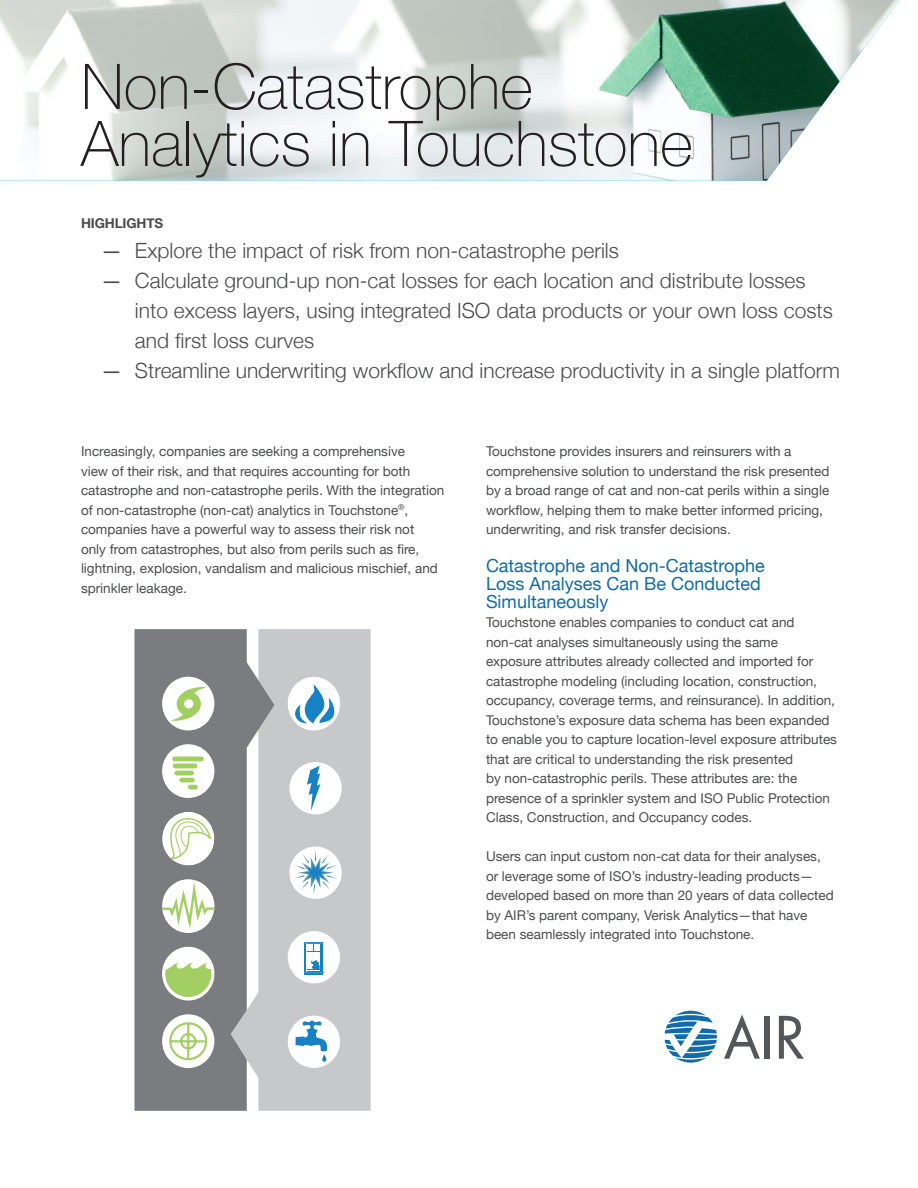
<style>
.page{position:relative;width:918px;height:1188px;background:#fff}
.page>*{position:absolute;margin:0;border:0;box-sizing:border-box;transform-origin:0 0}
.t1{font:100 63px/57px "Helvetica Neue";color:#231f20}
.t2{font:300 21px/30px "Helvetica Neue";color:#4b4c4d}
.t3{font:18px/18px "Helvetica Neue";color:#116aa9}
.t4{font:13.5px/19.5px "Helvetica Neue";color:#4b4c4d}
.t5{font:700 13.5px "Helvetica Neue";letter-spacing:-.01em;color:#4b4c4d}
.s1{font-weight:400}
</style>
<div class="page">
<img style="left:0;top:0;width:900px;height:181px">
<svg style="left:665px;top:1011px;width:52px;height:52px"></svg>
<div style="left:765px;top:1016px;width:5px;height:43px;background:#54575a"></div>
<svg style="left:724px;top:1015px;width:36px;height:44px"></svg>
<svg style="left:779px;top:1016px;width:25px;height:43px"></svg>
<div style="left:274px;top:629px;width:97px;height:482px;background:#c7c8ca"></div>
<svg style="left:134px;top:629px;width:140px;height:482px;background:#929396"></svg>
<div style="left:289px;top:847px;width:53px;height:52px;background:#fff;border-radius:50%"></div>
<svg style="left:294px;top:850px;width:43px;height:45px"></svg>
<svg style="left:288px;top:677px;width:52px;height:54px"></svg>
<div style="left:288px;top:931px;width:52px;height:52px;background:#fff;border-radius:50%"></div>
<svg style="left:305px;top:943px;width:18px;height:29px"></svg>
<div style="left:307px;top:943px;width:13px;height:29px;background:#fff"></div>
<svg style="left:304px;top:942px;width:20px;height:10px"></svg>
<svg style="left:304px;top:958px;width:20px;height:17px"></svg>
<div style="left:288px;top:1016px;width:52px;height:52px;background:#fff;border-radius:50%"></div>
<svg style="left:296px;top:1020px;width:31px;height:42px"></svg>
<div style="left:289px;top:762px;width:53px;height:52px;background:#fff;border-radius:50%"></div>
<svg style="left:307px;top:766px;width:13px;height:45px"></svg>
<svg style="left:162px;top:879px;width:52px;height:54px"></svg>
<svg style="left:162px;top:677px;width:53px;height:53px"></svg>
<svg style="left:162px;top:812px;width:52px;height:53px"></svg>
<svg style="left:162px;top:744px;width:52px;height:54px"></svg>
<svg style="left:162px;top:947px;width:52px;height:54px"></svg>
<svg style="left:162px;top:1014px;width:52px;height:54px"></svg>
<h1 class="t1" style="left:81px;top:55px;width:613px">Non-Catastrophe<br>Analytics in Touchstone</h1>
<p class="t5" style="left:81px;top:213px;width:84px">HIGHLIGHTS</p>
<h2 class="t2" style="left:101px;top:234px;width:519px"><span class="s1">—</span> Explore the impact of risk from non-catastrophe perils</h2>
<h2 class="t2" style="left:135px;top:264px;width:699px;text-indent:-34px"><span class="s1">—</span> Calculate ground-up non-cat losses for each location and distribute losses into excess layers, using integrated ISO data products or your own loss costs and first loss curves</h2>
<h2 class="t2" style="left:101px;top:354px;width:740px"><span class="s1">—</span> Streamline underwriting workflow and increase productivity in a single platform</h2>
<p class="t4" style="left:81px;top:442px;width:365px">Increasingly, companies are seeking a comprehensive<br>view of their risk, and that requires accounting for both catastrophe and non-catastrophe perils. With the integration of non-catastrophe (non-cat) analytics in Touchstone<sup>®</sup>, companies have a powerful way to assess their risk not<br>only from catastrophes, but also from perils such as fire, lightning, explosion, vandalism and malicious mischief, and sprinkler leakage.</p>
<p class="t4" style="left:486px;top:442px;width:345px">Touchstone provides insurers and reinsurers with a comprehensive solution to understand the risk presented by a broad range of cat and non-cat perils within a single workflow, helping them to make better informed pricing, underwriting, and risk transfer decisions.</p>
<h3 class="t3" style="left:486px;top:557px;width:280px">Catastrophe and Non-Catastrophe<br>Loss Analyses Can Be Conducted<br>Simultaneously</h3>
<p class="t4" style="left:486px;top:613px;width:353px">Touchstone enables companies to conduct cat and non-cat analyses simultaneously using the same exposure attributes already collected and imported for catastrophe modeling (including location, construction, occupancy, coverage terms, and reinsurance). In addition, Touchstone’s exposure data schema has been expanded to enable you to capture location-level exposure attributes that are critical to understanding the risk presented<br>by non-catastrophic perils. These attributes are: the presence of a sprinkler system and ISO Public Protection Class, Construction, and Occupancy codes.</p>
<p class="t4" style="left:486px;top:847px;width:349px">Users can input custom non-cat data for their analyses, or leverage some of ISO’s industry-leading products— developed based on more than 20 years of data collected by AIR’s parent company, Verisk Analytics—that have been seamlessly integrated into Touchstone.</p>
</div>
